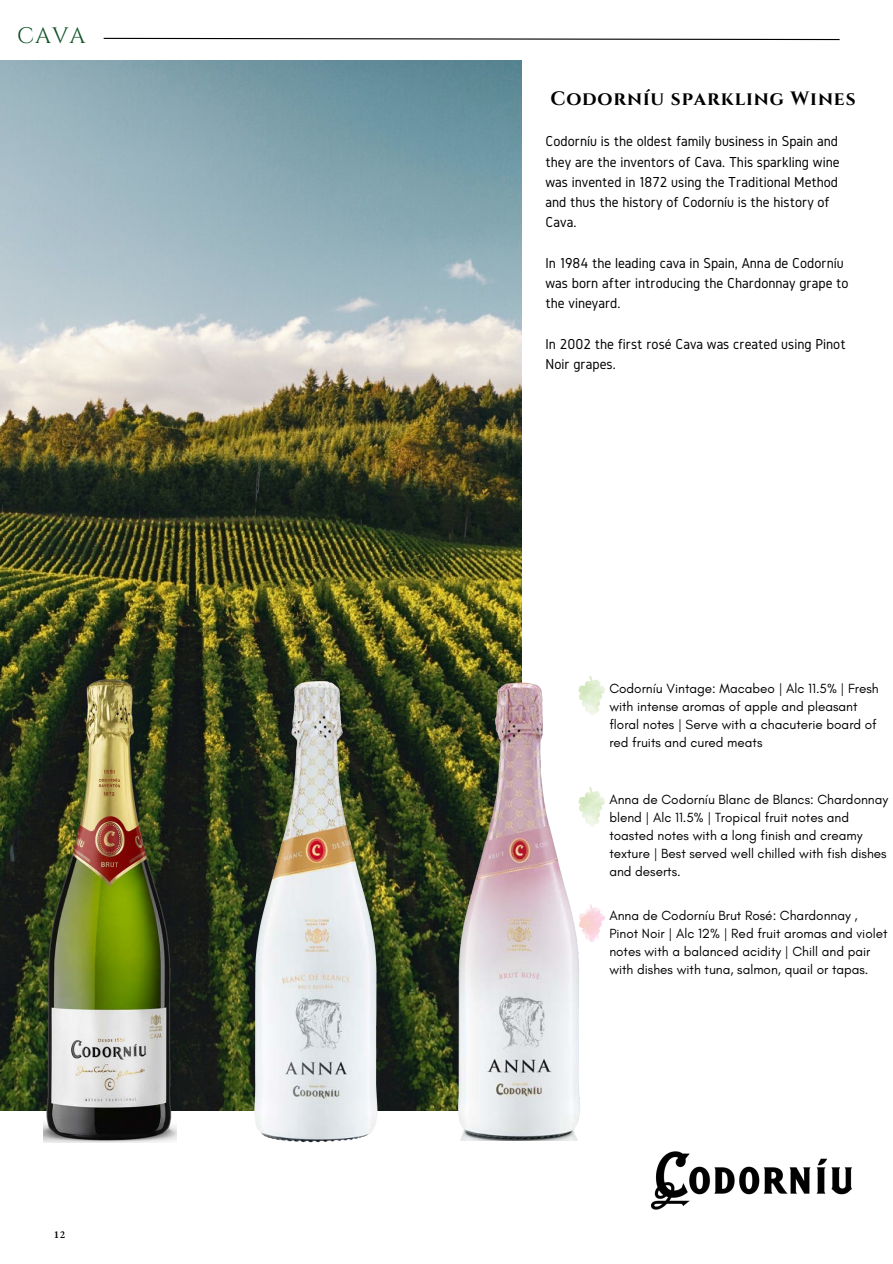
<style>
.page{position:relative;width:893px;height:1264px;background:#fff}
.page>*{position:absolute;margin:0;border:0;box-sizing:border-box;transform-origin:0 0}
.t1{font:22.35px "Cinzel";color:#0e5126}
.t2{font:700 19.35px "Cinzel";letter-spacing:.045em;color:#000}
.t3{font:15px/20.2px "Gidole";color:#000}
.t4{font:13.5px/18px "Glacial Indifference";color:#000}
.t5{font:600 10.5px "EB Garamond";color:#000}
</style>
<div class="page">
<img style="left:0;top:61px;width:522px;height:1048px">
<svg style="left:103px;top:37px;width:737px;height:4px"></svg>
<img style="left:651px;top:1151px;width:200px;height:58px">
<img style="left:44px;top:671px;width:133px;height:471px">
<img style="left:244px;top:679px;width:145px;height:463px">
<img style="left:452px;top:679px;width:128px;height:461px">
<img style="left:578px;top:676px;width:27px;height:39px">
<img style="left:578px;top:787px;width:27px;height:39px">
<img style="left:578px;top:903px;width:27px;height:39px">
<p class="t1" style="left:17px;top:22px;width:70px">CAVA</p>
<p class="t5" style="left:54px;top:1227px;width:13px">12</p>
<p class="t2" style="left:550px;top:86px;width:307px">Codorníu sparkling Wines</p>
<p class="t3" style="left:545px;top:131px;width:295px">Codorníu is the oldest family business in Spain and they are the inventors of Cava. This sparkling wine was invented in 1872 using the Traditional Method and thus the history of Codorníu is the history of Cava.</p>
<p class="t3" style="left:545px;top:252px;width:304px">In 1984 the leading cava in Spain, Anna de Codorníu was born after introducing the Chardonnay grape to the vineyard.</p>
<p class="t3" style="left:545px;top:333px;width:301px">In 2002 the first rosé Cava was created using Pinot<br>Noir grapes.</p>
<p class="t4" style="left:609px;top:679px;width:271px">Codorníu Vintage: Macabeo | Alc 11.5% | Fresh with intense aromas of apple and pleasant floral notes | Serve with a chacuterie board of red fruits and cured meats</p>
<p class="t4" style="left:609px;top:790px;width:280px">Anna de Codorníu Blanc de Blancs: Chardonnay blend | Alc 11.5% | Tropical fruit notes and toasted notes with a long finish and creamy texture | Best served well chilled with fish dishes and deserts.</p>
<p class="t4" style="left:609px;top:906px;width:280px">Anna de Codorníu Brut Rosé: Chardonnay , Pinot Noir | Alc 12% | Red fruit aromas and violet notes with a balanced acidity | Chill and pair with dishes with tuna, salmon, quail or tapas.</p>
</div>
